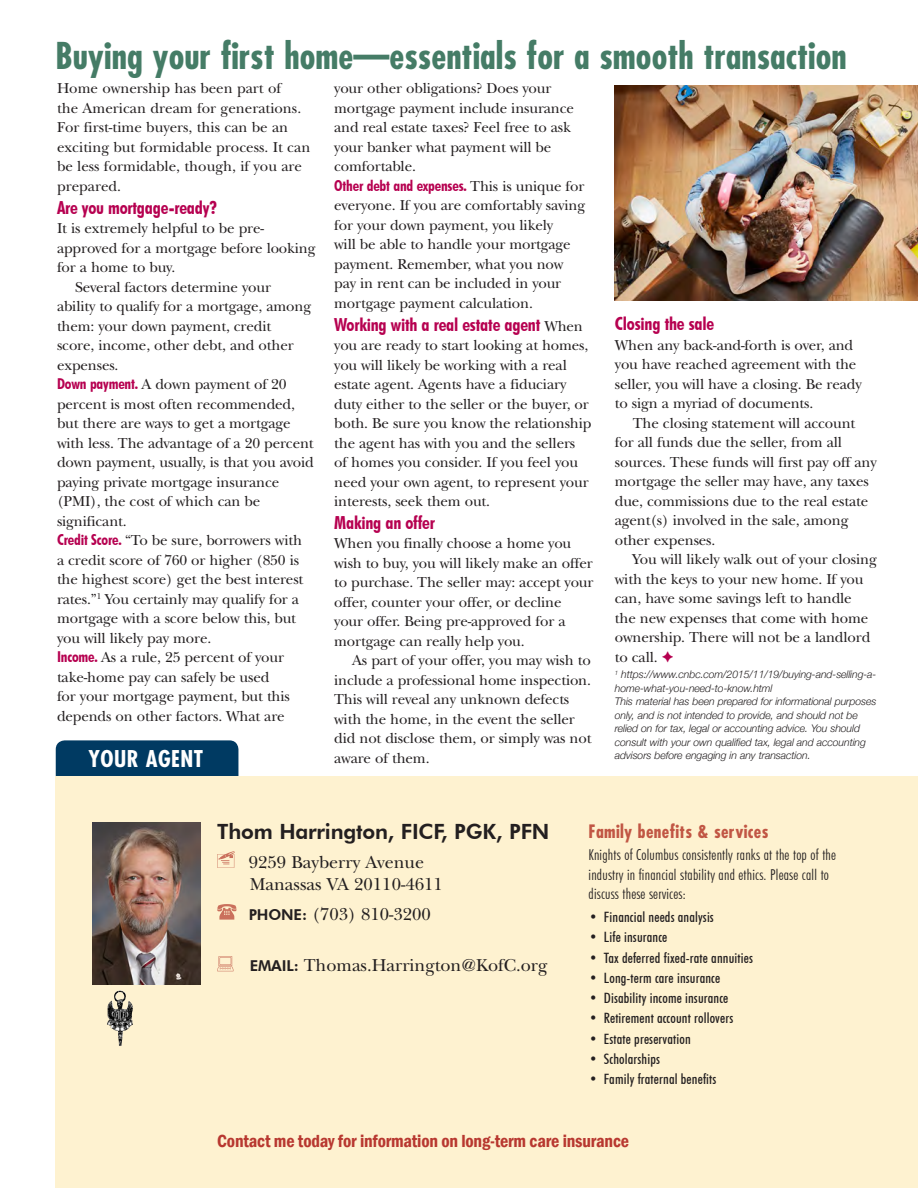
<style>
.page{position:relative;width:918px;height:1188px;background:#fff}
.page>*{position:absolute;margin:0;border:0;box-sizing:border-box;transform-origin:0 0}
.t1{font:700 condensed 36px "Futura";color:#457c66}
.t2{font:700 condensed 22.5px "Futura";letter-spacing:.02em;color:#fff}
.t3{font:800 21px "Futura BT";letter-spacing:-.01em;color:#231f20}
.t4{font:18px/22.5px "New Baskerville";color:#231f20}
.t5{font:700 condensed 18px "Futura BT";letter-spacing:-.01em;color:#b60150}
.t6{font:600 condensed 18px "Franklin Gothic";letter-spacing:-.01em;color:#b83830}
.t7{font:700 condensed 18px "Futura";letter-spacing:.02em;color:#c15644}
.t8{font:15px/19.5px "New Baskerville";letter-spacing:-.01em;color:#231f20}
.t9{font:300 condensed 15px/19.5px "Futura BT";letter-spacing:.015em;color:#231f20}
.t10{font:700 condensed 15px "Futura BT";letter-spacing:-.01em;color:#b60150}
.t11{font:500 condensed 14.25px "Futura BT";letter-spacing:.01em;color:#231f20}
.t12{font:italic 300 10.5px/13.5px "Helvetica Neue";letter-spacing:-.01em;color:#231f20}
.s1{font-family:"New Baskerville";font-weight:400;font-stretch:normal;color:#231f20}
.s2{font-family:"New Baskerville";font-weight:400;font-stretch:normal;font-size:15px;color:#231f20}
.s3{font-family:"Futura BT";font-weight:700;font-stretch:condensed;color:#b60150}
.s4{color:#b60150}
.s5{font-family:"Futura BT";font-weight:800;font-size:15px}
</style>
<div class="page">
<div style="left:56px;top:740px;width:182px;height:51px;background:#003a62;border-radius:9px"></div>
<div style="left:56px;top:777px;width:862px;height:411px;background:#fef2d0"></div>
<svg style="left:217px;top:851px;width:18px;height:17px"></svg>
<svg style="left:217px;top:904px;width:19px;height:16px"></svg>
<svg style="left:217px;top:956px;width:16px;height:15px"></svg>
<img style="left:93px;top:823px;width:108px;height:162px">
<img style="left:107px;top:990px;width:26px;height:56px">
<img style="left:615px;top:86px;width:303px;height:214px">
<h1 class="t1" style="left:56px;top:33px;width:793px">Buying your first home—essentials for a smooth transaction</h1>
<p class="t8" style="left:334px;top:79px;width:241px">your other obligations? Does your mortgage payment include insurance and real estate taxes? Feel free to ask your banker what payment will be comfortable.</p>
<p class="t10" style="left:334px;top:176px;width:252px">Other debt and expenses. <span class="s1">This is unique for</span></p>
<p class="t8" style="left:334px;top:196px;width:252px">everyone. If you are comfortably saving for your down payment, you likely<br>will be able to handle your mortgage payment. Remember, what you now pay in rent can be included in your mortgage payment calculation.</p>
<p class="t5" style="left:334px;top:313px;width:250px">Working with a real estate agent <span class="s2">When</span></p>
<p class="t8" style="left:334px;top:336px;width:259px">you are ready to start looking at homes, you will likely be working with a real estate agent. Agents have a fiduciary duty either to the seller or the buyer, or both. Be sure you know the relationship the agent has with you and the sellers of homes you consider. If you feel you need your own agent, to represent your interests, seek them out.</p>
<p class="t5" style="left:334px;top:512px;width:102px">Making an offer</p>
<p class="t8" style="left:334px;top:534px;width:261px">When you finally choose a home you wish to buy, you will likely make an offer to purchase. The seller may: accept your offer, counter your offer, or decline your offer. Being pre-approved for a mortgage can really help you.</p>
<p class="t8" style="left:334px;top:651px;width:259px;text-indent:18px">As part of your offer, you may wish to include a professional home inspection.<br>This will reveal any unknown defects with the home, in the event the seller did not disclose them, or simply was not aware of them.</p>
<p class="t8" style="left:57px;top:79px;width:255px">Home ownership has been part of<br>the American dream for generations.<br>For first-time buyers, this can be an exciting but formidable process. It can be less formidable, though, if you are prepared.</p>
<p class="t5" style="left:57px;top:196px;width:162px">Are you mortgage-ready?</p>
<p class="t8" style="left:57px;top:219px;width:209px">It is extremely helpful to be pre-</p>
<p class="t8" style="left:57px;top:238px;width:260px">approved for a mortgage before looking</p>
<p class="t8" style="left:57px;top:258px;width:120px">for a home to buy.</p>
<p class="t8" style="left:75px;top:277px;width:198px">Several factors determine your</p>
<p class="t8" style="left:57px;top:297px;width:256px">ability to qualify for a mortgage, among</p>
<p class="t8" style="left:57px;top:316px;width:216px">them: your down payment, credit</p>
<p class="t8" style="left:57px;top:336px;width:238px">score, income, other debt, and other</p>
<p class="t8" style="left:57px;top:355px;width:63px">expenses.</p>
<p class="t8" style="left:57px;top:375px;width:231px"><span class="s3">Down payment.</span> A down payment of 20</p>
<p class="t8" style="left:57px;top:394px;width:240px">percent is most often recommended,</p>
<p class="t8" style="left:57px;top:414px;width:235px">but there are ways to get a mortgage</p>
<p class="t8" style="left:57px;top:433px;width:258px">with less. The advantage of a 20 percent</p>
<p class="t8" style="left:57px;top:453px;width:258px">down payment, usually, is that you avoid</p>
<p class="t8" style="left:57px;top:472px;width:224px">paying private mortgage insurance</p>
<p class="t8" style="left:57px;top:492px;width:205px">(PMI), the cost of which can be</p>
<p class="t8" style="left:57px;top:511px;width:71px">significant.</p>
<p class="t8" style="left:57px;top:531px;width:247px"><span class="s3">Credit Score.</span> “To be sure, borrowers with</p>
<p class="t8" style="left:57px;top:550px;width:244px">a credit score of 760 or higher (850 is</p>
<p class="t8" style="left:57px;top:570px;width:248px">the highest score) get the best interest</p>
<p class="t8" style="left:57px;top:589px;width:244px">rates.”<sup>1</sup> You certainly may qualify for a</p>
<p class="t8" style="left:57px;top:609px;width:241px">mortgage with a score below this, but</p>
<p class="t8" style="left:57px;top:628px;width:156px">you will likely pay more.</p>
<p class="t8" style="left:57px;top:648px;width:229px"><span class="s3">Income.</span> As a rule, 25 percent of your</p>
<p class="t8" style="left:57px;top:667px;width:214px">take-home pay can safely be used</p>
<p class="t8" style="left:57px;top:687px;width:234px">for your mortgage payment, but this</p>
<p class="t8" style="left:57px;top:706px;width:229px">depends on other factors. What are</p>
<p class="t5" style="left:615px;top:313px;width:101px">Closing the sale</p>
<p class="t8" style="left:615px;top:335px;width:248px">When any back-and-forth is over, and you have reached agreement with the seller, you will have a closing. Be ready to sign a myriad of documents.</p>
<p class="t8" style="left:615px;top:413px;width:263px;text-indent:18px">The closing statement will account for all funds due the seller, from all sources. These funds will first pay off any mortgage the seller may have, any taxes due, commissions due to the real estate agent(s) involved in the sale, among other expenses.</p>
<p class="t8" style="left:615px;top:550px;width:263px;text-indent:18px">You will likely walk out of your closing with the keys to your new home. If you can, have some savings left to handle<br>the new expenses that come with home ownership. There will not be a landlord to call. <span class="s4">✦</span></p>
<p class="t12" style="left:615px;top:667px;width:263px"><sup>1</sup> https://www.cnbc.com/2015/11/19/buying-and-selling-a&shy;home-what-you-need-to-know.html<br>This material has been prepared for informational purposes only, and is not intended to provide, and should not be relied on for tax, legal or accounting advice. You should consult with your own qualified tax, legal and accounting advisors before engaging in any transaction.</p>
<h2 class="t2" style="left:89px;top:744px;width:116px">YOUR AGENT</h2>
<h3 class="t3" style="left:217px;top:819px;width:334px">Thom Harrington, FICF, PGK, PFN</h3>
<p class="t4" style="left:249px;top:851px;width:196px">9259 Bayberry Avenue<br>Manassas VA 20110-4611</p>
<p class="t4" style="left:249px;top:903px;width:184px"><span class="s5">PHONE:</span> (703) 810-3200</p>
<p class="t4" style="left:250px;top:954px;width:299px"><span class="s5">EMAIL:</span> Thomas.Harrington@KofC.org</p>
<p class="t7" style="left:589px;top:820px;width:182px">Family benefits &amp; services</p>
<p class="t9" style="left:589px;top:845px;width:249px">Knights of Columbus consistently ranks at the top of the industry in financial stability and ethics. Please call to discuss these services:</p>
<p class="t11" style="left:589px;top:908px;width:126px">• Financial needs analysis</p>
<p class="t11" style="left:589px;top:929px;width:80px">• Life insurance</p>
<p class="t11" style="left:589px;top:949px;width:165px">• Tax deferred fixed-rate annuities</p>
<p class="t11" style="left:589px;top:969px;width:133px">• Long-term care insurance</p>
<p class="t11" style="left:589px;top:989px;width:141px">• Disability income insurance</p>
<p class="t11" style="left:589px;top:1010px;width:146px">• Retirement account rollovers</p>
<p class="t11" style="left:589px;top:1030px;width:103px">• Estate preservation</p>
<p class="t11" style="left:589px;top:1050px;width:72px">• Scholarships</p>
<p class="t11" style="left:589px;top:1070px;width:129px">• Family fraternal benefits</p>
<p class="t6" style="left:217px;top:1129px;width:413px">Contact me today for information on long-term care insurance</p>
</div>
